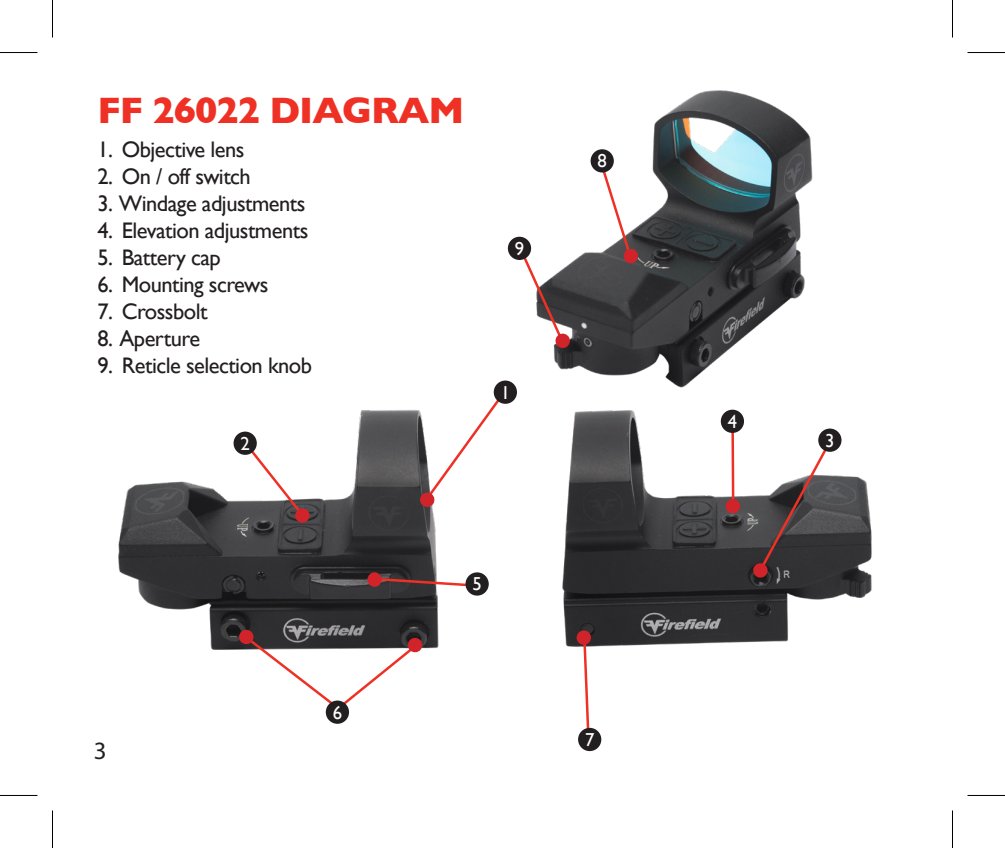
<style>
.page{position:relative;width:1005px;height:848px;background:#fff}
.page>*{position:absolute;margin:0;border:0;box-sizing:border-box;transform-origin:0 0}
.t1{font:700 37.5px "Gill Sans";letter-spacing:-.025em;color:#ee3124}
.t2{font:25px "Myriad Pro";color:#231f20}
.t3{font:22.5px "Gill Sans";letter-spacing:-.025em;color:#231f20}
.t4{font:18.75px "Gill Sans";color:#fff}
</style>
<div class="page">
<img style="left:562px;top:410px;width:310px;height:237px">
<img style="left:554px;top:90px;width:259px;height:298px">
<img style="left:118px;top:410px;width:321px;height:240px">
<svg style="left:368px;top:576px;width:97px;height:12px"></svg>
<svg style="left:582px;top:631px;width:9px;height:96px"></svg>
<div style="left:494px;top:380px;width:23px;height:24px;background:#231f20;border-radius:50%"></div>
<svg style="left:419px;top:392px;width:86px;height:116px"></svg>
<div style="left:367px;top:572px;width:15px;height:15px;background:#d1232a;border-radius:50%"></div>
<div style="left:576px;top:630px;width:15px;height:15px;background:#d1232a;border-radius:50%"></div>
<hr style="left:731px;top:415px;width:3px;height:88px;background:#ee3124">
<div style="left:234px;top:431px;width:23px;height:24px;background:#231f20;border-radius:50%"></div>
<svg style="left:243px;top:440px;width:67px;height:83px"></svg>
<div style="left:726px;top:499px;width:14px;height:14px;background:#d1232a;border-radius:50%"></div>
<svg style="left:752px;top:440px;width:80px;height:138px"></svg>
<div style="left:818px;top:428px;width:24px;height:24px;background:#231f20;border-radius:50%"></div>
<div style="left:721px;top:409px;width:23px;height:24px;background:#231f20;border-radius:50%"></div>
<div style="left:465px;top:572px;width:24px;height:23px;background:#231f20;border-radius:50%"></div>
<div style="left:578px;top:727px;width:23px;height:24px;background:#231f20;border-radius:50%"></div>
<svg style="left:238px;top:629px;width:185px;height:88px"></svg>
<div style="left:326px;top:700px;width:23px;height:23px;background:#231f20;border-radius:50%"></div>
<svg style="left:597px;top:156px;width:42px;height:108px"></svg>
<svg style="left:523px;top:245px;width:48px;height:104px"></svg>
<div style="left:591px;top:149px;width:23px;height:23px;background:#231f20;border-radius:50%"></div>
<div style="left:508px;top:237px;width:23px;height:23px;background:#231f20;border-radius:50%"></div>
<hr style="left:0;top:52px;width:38px;height:1px;background:#000">
<hr style="left:968px;top:52px;width:37px;height:1px;background:#000">
<hr style="left:0;top:795px;width:38px;height:1px;background:#000">
<hr style="left:968px;top:795px;width:37px;height:1px;background:#000">
<hr style="left:52px;top:0;width:1px;height:38px;background:#000">
<hr style="left:52px;top:810px;width:1px;height:38px;background:#000">
<hr style="left:952px;top:0;width:1px;height:38px;background:#000">
<hr style="left:952px;top:810px;width:1px;height:38px;background:#000">
<p class="t1" style="left:98px;top:81px;width:369px">FF 26022 DIAGRAM</p>
<p class="t3" style="left:98px;top:136px;width:149px">1. Objective lens</p>
<p class="t3" style="left:98px;top:163px;width:155px">2. On / off switch</p>
<p class="t3" style="left:98px;top:190px;width:210px">3. Windage adjustments</p>
<p class="t3" style="left:98px;top:217px;width:212px">4. Elevation adjustments</p>
<p class="t3" style="left:98px;top:244px;width:125px">5. Battery cap</p>
<p class="t3" style="left:98px;top:271px;width:172px">6. Mounting screws</p>
<p class="t3" style="left:98px;top:298px;width:112px">7. Crossbolt</p>
<p class="t3" style="left:98px;top:325px;width:104px">8. Aperture</p>
<p class="t3" style="left:98px;top:352px;width:216px">9. Reticle selection knob</p>
<p class="t4" style="left:515px;top:237px;width:11px">9</p>
<p class="t4" style="left:501px;top:381px;width:11px">1</p>
<p class="t4" style="left:598px;top:150px;width:11px">8</p>
<p class="t4" style="left:728px;top:410px;width:11px">4</p>
<p class="t4" style="left:240px;top:432px;width:11px">2</p>
<p class="t4" style="left:825px;top:429px;width:11px">3</p>
<p class="t2" style="left:94px;top:735px;width:14px">3</p>
<p class="t4" style="left:333px;top:701px;width:11px">6</p>
<p class="t4" style="left:472px;top:573px;width:11px">5</p>
<p class="t4" style="left:585px;top:728px;width:11px">7</p>
</div>
